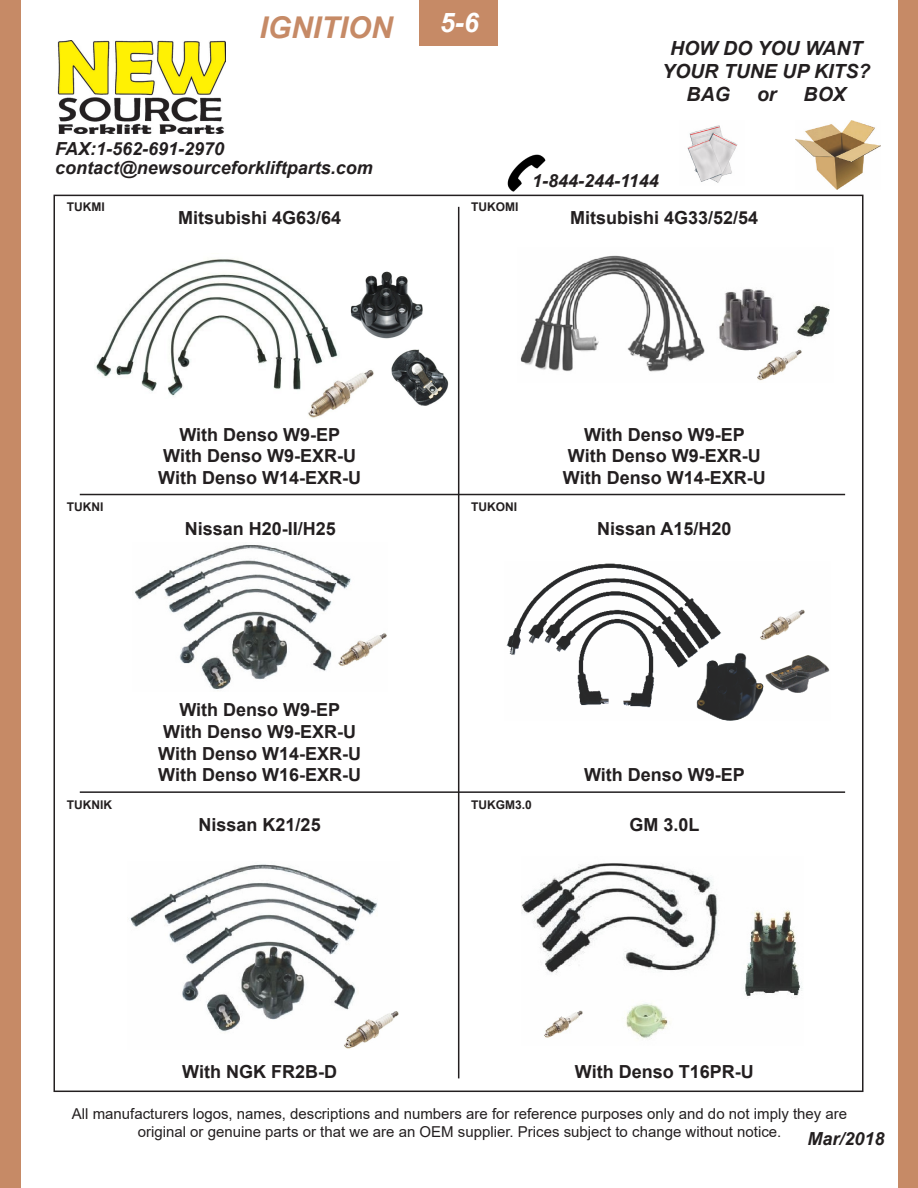
<style>
.page{position:relative;width:918px;height:1188px;background:#fff}
.page>*{position:absolute;margin:0;border:0;box-sizing:border-box;transform-origin:0 0}
.t1{font:italic 700 30px "Arial";color:#c68a66}
.t2{font:italic 700 27px "Arial";color:#fff}
.t3{font:italic 700 19.5px/23.4px "Arial";color:#231f20}
.t4{font:700 18px/21.6px "Arial";color:#231f20;text-align:center}
.t5{font:italic 700 18px "Arial";color:#231f20}
.t6{font:15px/18px "Arial";color:#231f20;text-align:center}
.t7{font:700 12px "Arial";color:#231f20}
</style>
<div class="page">
<hr style="left:458px;top:207px;width:1px;height:871px;background:#231f20">
<hr style="left:80px;top:791px;width:765px;height:2px;background:#231f20">
<hr style="left:80px;top:494px;width:765px;height:1px;background:#231f20">
<img style="left:520px;top:255px;width:310px;height:126px">
<img style="left:506px;top:563px;width:324px;height:157px">
<img style="left:130px;top:864px;width:269px;height:185px">
<img style="left:521px;top:863px;width:281px;height:176px">
<img style="left:135px;top:545px;width:252px;height:146px">
<img style="left:687px;top:125px;width:51px;height:58px">
<img style="left:796px;top:120px;width:84px;height:69px">
<img style="left:57px;top:40px;width:168px;height:94px">
<img style="left:502px;top:154px;width:49px;height:43px">
<img style="left:96px;top:259px;width:242px;height:137px">
<img style="left:308px;top:369px;width:66px;height:49px">
<img style="left:391px;top:349px;width:58px;height:57px">
<img style="left:350px;top:271px;width:73px;height:68px">
<div style="left:0;top:0;width:21px;height:1188px;background:#c68a66"></div>
<div style="left:420px;top:0;width:78px;height:45px;background:#c68a66"></div>
<div style="left:899px;top:0;width:19px;height:1188px;background:#c68a66"></div>
<p class="t1" style="left:259px;top:7px;width:135px">IGNITION</p>
<p class="t2" style="left:440px;top:5px;width:41px">5-6</p>
<p class="t5" style="left:55px;top:137px;width:171px">FAX:1-562-691-2970</p>
<p class="t5" style="left:55px;top:155px;width:319px">contact@newsourceforkliftparts.com</p>
<p class="t7" style="left:67px;top:199px;width:39px">TUKMI</p>
<p class="t4" style="left:178px;top:207px;width:165px">Mitsubishi 4G63/64</p>
<p class="t7" style="left:471px;top:199px;width:49px">TUKOMI</p>
<p class="t3" style="left:670px;top:37px;width:194px">HOW DO YOU WANT</p>
<p class="t3" style="left:687px;top:60px;width:185px;text-indent:-25px">YOUR TUNE UP KITS?<br>BAG</p>
<p class="t3" style="left:757px;top:83px;width:21px">or</p>
<p class="t3" style="left:804px;top:83px;width:44px">BOX</p>
<p class="t5" style="left:532px;top:169px;width:128px">1-844-244-1144</p>
<p class="t4" style="left:570px;top:207px;width:190px">Mitsubishi 4G33/52/54</p>
<p class="t7" style="left:67px;top:499px;width:38px">TUKNI</p>
<p class="t4" style="left:158px;top:424px;width:204px">With Denso W9-EP<br>With Denso W9-EXR-U<br>With Denso W14-EXR-U</p>
<p class="t4" style="left:185px;top:518px;width:153px">Nissan H20-II/H25</p>
<p class="t4" style="left:163px;top:699px;width:194px">With Denso W9-EP<br>With Denso W9-EXR-U</p>
<p class="t4" style="left:158px;top:743px;width:204px;text-align:left">With Denso W14-EXR-U<br>With Denso W16-EXR-U</p>
<p class="t7" style="left:471px;top:499px;width:47px">TUKONI</p>
<p class="t4" style="left:568px;top:424px;width:194px">With Denso W9-EP<br>With Denso W9-EXR-U</p>
<p class="t4" style="left:563px;top:467px;width:204px">With Denso W14-EXR-U</p>
<p class="t4" style="left:597px;top:518px;width:136px">Nissan A15/H20</p>
<p class="t4" style="left:584px;top:764px;width:162px">With Denso W9-EP</p>
<p class="t7" style="left:67px;top:796px;width:47px">TUKNIK</p>
<p class="t4" style="left:199px;top:814px;width:124px">Nissan K21/25</p>
<p class="t4" style="left:182px;top:1062px;width:156px">With NGK FR2B-D</p>
<p class="t7" style="left:471px;top:796px;width:62px">TUKGM3.0</p>
<p class="t4" style="left:629px;top:814px;width:72px">GM 3.0L</p>
<p class="t4" style="left:575px;top:1061px;width:180px">With Denso T16PR-U</p>
<p class="t6" style="left:72px;top:1104px;width:777px">All manufacturers logos, names, descriptions and numbers are for reference purposes only and do not imply they are original or genuine parts or that we are an OEM supplier. Prices subject to change without notice.</p>
<p class="t5" style="left:808px;top:1126px;width:79px">Mar/2018</p>
</div>
